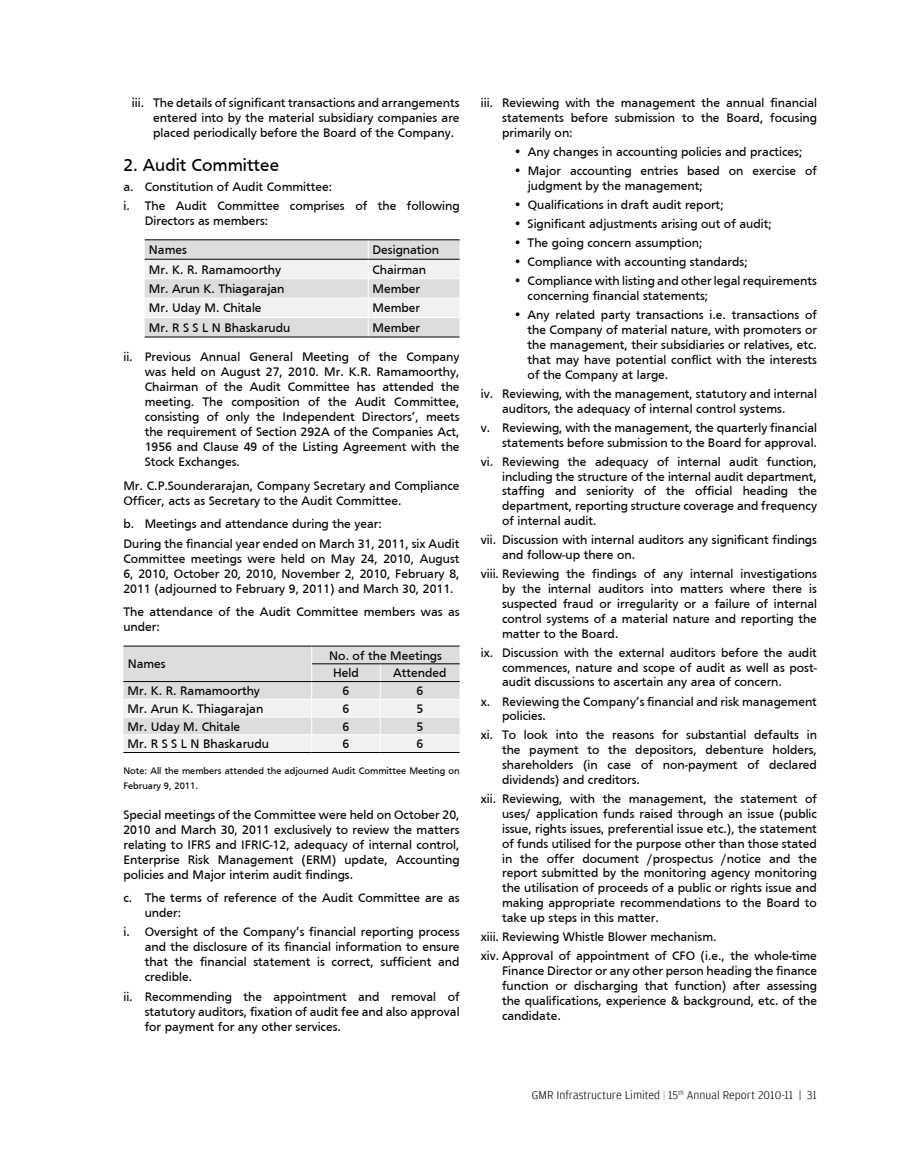
<style>
.page{position:relative;width:915px;height:1161px;background:#fff}
.page>*{position:absolute;margin:0;border:0;box-sizing:border-box;transform-origin:0 0}
.t1{font:18px "Frutiger";color:#000}
.t2{font:12.75px/14.9px "Frutiger";color:#000;text-align:justify}
.t3{font:300 12px "Amplitude";color:#000}
.t4{font:9.75px/15px "Frutiger";color:#000}
.s1{color:#939598}
</style>
<div class="page">
<svg style="left:145px;top:240px;width:314px;height:97px"></svg>
<hr style="left:145px;top:239px;width:223px;height:1px;background:#000">
<hr style="left:368px;top:239px;width:91px;height:1px;background:#000">
<hr style="left:145px;top:259px;width:223px;height:1px;background:#000">
<hr style="left:368px;top:259px;width:91px;height:1px;background:#000">
<hr style="left:145px;top:337px;width:223px;height:1px;background:#000">
<hr style="left:368px;top:337px;width:91px;height:1px;background:#000">
<svg style="left:123px;top:647px;width:336px;height:105px"></svg>
<hr style="left:123px;top:752px;width:188px;height:1px;background:#000">
<hr style="left:311px;top:752px;width:69px;height:1px;background:#000">
<hr style="left:380px;top:752px;width:79px;height:1px;background:#000">
<hr style="left:123px;top:646px;width:188px;height:1px;background:#000">
<hr style="left:123px;top:681px;width:188px;height:1px;background:#000">
<hr style="left:311px;top:646px;width:69px;height:1px;background:#000">
<hr style="left:380px;top:646px;width:79px;height:1px;background:#000">
<hr style="left:312px;top:663px;width:68px;height:1px;background:#000">
<hr style="left:380px;top:663px;width:79px;height:1px;background:#000">
<hr style="left:311px;top:681px;width:69px;height:1px;background:#000">
<hr style="left:380px;top:681px;width:79px;height:1px;background:#000">
<p class="t2" style="left:153px;top:95px;width:308px;text-indent:-21px">iii. The details of significant transactions and arrangements entered into by the material subsidiary companies are placed periodically before the Board of the Company.</p>
<h1 class="t1" style="left:123px;top:155px;width:157px">2. Audit Committee</h1>
<p class="t2" style="left:123px;top:177px;width:337px;line-height:19.2px">a. Constitution of Audit Committee:<br>i. The Audit Committee comprises of the following</p>
<p class="t2" style="left:145px;top:213px;width:125px">Directors as members:</p>
<p class="t2" style="left:149px;top:242px;width:39px">Names</p>
<p class="t2" style="left:372px;top:242px;width:68px">Designation</p>
<p class="t2" style="left:149px;top:262px;width:134px">Mr. K. R. Ramamoorthy</p>
<p class="t2" style="left:372px;top:262px;width:55px">Chairman</p>
<p class="t2" style="left:149px;top:281px;width:137px">Mr. Arun K. Thiagarajan</p>
<p class="t2" style="left:372px;top:281px;width:49px">Member</p>
<p class="t2" style="left:149px;top:301px;width:114px">Mr. Uday M. Chitale</p>
<p class="t2" style="left:372px;top:301px;width:49px">Member</p>
<p class="t2" style="left:149px;top:320px;width:143px">Mr. R S S L N Bhaskarudu</p>
<p class="t2" style="left:372px;top:320px;width:49px">Member</p>
<p class="t2" style="left:145px;top:349px;width:316px;text-indent:-21px">ii. Previous Annual General Meeting of the Company was held on August 27, 2010. Mr. K.R. Ramamoorthy, Chairman of the Audit Committee has attended the meeting. The composition of the Audit Committee, consisting of only the Independent Directors’, meets the requirement of Section 292A of the Companies Act, 1956 and Clause 49 of the Listing Agreement with the Stock Exchanges.</p>
<p class="t2" style="left:123px;top:478px;width:337px">Mr. C.P.Sounderarajan, Company Secretary and Compliance<br>Officer, acts as Secretary to the Audit Committee.</p>
<p class="t2" style="left:123px;top:514px;width:337px;line-height:19.2px">b. Meetings and attendance during the year:<br>During the financial year ended on March 31, 2011, six Audit</p>
<p class="t2" style="left:123px;top:551px;width:337px">Committee meetings were held on May 24, 2010, August 6, 2010, October 20, 2010, November 2, 2010, February 8, 2011 (adjourned to February 9, 2011) and March 30, 2011.</p>
<p class="t2" style="left:123px;top:604px;width:337px">The attendance of the Audit Committee members was as under:</p>
<p class="t2" style="left:128px;top:657px;width:39px">Names</p>
<p class="t2" style="left:329px;top:646px;width:114px;line-height:17.7px">No. of the Meetings<br>Held</p>
<p class="t2" style="left:393px;top:665px;width:55px">Attended</p>
<p class="t2" style="left:128px;top:683px;width:134px">Mr. K. R. Ramamoorthy</p>
<p class="t2" style="left:342px;top:683px;width:8px">6</p>
<p class="t2" style="left:416px;top:683px;width:8px">6</p>
<p class="t2" style="left:128px;top:701px;width:137px">Mr. Arun K. Thiagarajan</p>
<p class="t2" style="left:342px;top:701px;width:8px">6</p>
<p class="t2" style="left:416px;top:701px;width:8px">5</p>
<p class="t2" style="left:128px;top:719px;width:114px">Mr. Uday M. Chitale</p>
<p class="t2" style="left:342px;top:719px;width:8px">6</p>
<p class="t2" style="left:416px;top:719px;width:8px">5</p>
<p class="t2" style="left:128px;top:736px;width:143px">Mr. R S S L N Bhaskarudu</p>
<p class="t2" style="left:342px;top:736px;width:8px">6</p>
<p class="t2" style="left:416px;top:736px;width:8px">6</p>
<p class="t4" style="left:123px;top:763px;width:337px">Note: All the members attended the adjourned Audit Committee Meeting on<br>February 9, 2011.</p>
<p class="t2" style="left:123px;top:807px;width:337px">Special meetings of the Committee were held on October 20, 2010 and March 30, 2011 exclusively to review the matters relating to IFRS and IFRIC-12, adequacy of internal control, Enterprise Risk Management (ERM) update, Accounting policies and Major interim audit findings.</p>
<p class="t2" style="left:145px;top:890px;width:316px;text-indent:-21px">c. The terms of reference of the Audit Committee are as under:</p>
<p class="t2" style="left:145px;top:924px;width:316px;text-indent:-21px">i. Oversight of the Company’s financial reporting process and the disclosure of its financial information to ensure that the financial statement is correct, sufficient and credible.</p>
<p class="t2" style="left:145px;top:989px;width:316px;text-indent:-21px">ii. Recommending the appointment and removal of statutory auditors, fixation of audit fee and also approval for payment for any other services.</p>
<p class="t2" style="left:502px;top:95px;width:316px;text-indent:-21px">iii. Reviewing with the management the annual financial statements before submission to the Board, focusing primarily on:</p>
<p class="t2" style="left:527px;top:142px;width:291px;line-height:19px">Any changes in accounting policies and practices;<br>Major accounting entries based on exercise of</p>
<p class="t2" style="left:527px;top:176px;width:291px;line-height:19px;text-align:left">judgment by the management;<br>Qualifications in draft audit report;<br>Significant adjustments arising out of audit;<br>The going concern assumption;<br>Compliance with accounting standards;<br>Compliance with listing and other legal requirements</p>
<p class="t2" style="left:527px;top:286px;width:291px;line-height:19px">concerning financial statements;<br>Any related party transactions i.e. transactions of</p>
<p class="t2" style="left:527px;top:322px;width:291px">the Company of material nature, with promoters or the management, their subsidiaries or relatives, etc. that may have potential conflict with the interests of the Company at large.</p>
<p class="t2" style="left:502px;top:386px;width:316px;text-indent:-21px">iv. Reviewing, with the management, statutory and internal auditors, the adequacy of internal control systems.</p>
<p class="t2" style="left:480px;top:420px;width:337px;text-align:right">v. Reviewing, with the management, the quarterly financial statements before submission to the Board for approval.</p>
<p class="t2" style="left:502px;top:454px;width:316px;text-indent:-21px">vi. Reviewing the adequacy of internal audit function, including the structure of the internal audit department, staffing and seniority of the official heading the department, reporting structure coverage and frequency of internal audit.</p>
<p class="t2" style="left:502px;top:532px;width:316px;text-indent:-21px">vii. Discussion with internal auditors any significant findings and follow-up there on.</p>
<p class="t2" style="left:502px;top:566px;width:316px;text-indent:-21px">viii. Reviewing the findings of any internal investigations by the internal auditors into matters where there is suspected fraud or irregularity or a failure of internal control systems of a material nature and reporting the matter to the Board.</p>
<p class="t2" style="left:502px;top:645px;width:316px;text-indent:-21px">ix. Discussion with the external auditors before the audit commences, nature and scope of audit as well as post&shy;audit discussions to ascertain any area of concern.</p>
<p class="t2" style="left:502px;top:694px;width:316px;text-indent:-21px">x. Reviewing the Company’s financial and risk management policies.</p>
<p class="t2" style="left:502px;top:728px;width:316px;text-indent:-21px">xi. To look into the reasons for substantial defaults in the payment to the depositors, debenture holders, shareholders (in case of non-payment of declared dividends) and creditors.</p>
<p class="t2" style="left:502px;top:791px;width:316px;text-indent:-21px">xii. Reviewing, with the management, the statement of uses/ application funds raised through an issue (public issue, rights issues, preferential issue etc.), the statement of funds utilised for the purpose other than those stated in the offer document /prospectus /notice and the report submitted by the monitoring agency monitoring the utilisation of proceeds of a public or rights issue and making appropriate recommendations to the Board to take up steps in this matter.</p>
<p class="t2" style="left:480px;top:927px;width:337px;line-height:19px">xiii. Reviewing Whistle Blower mechanism.<br>xiv. Approval of appointment of CFO (i.e., the whole-time</p>
<p class="t2" style="left:502px;top:963px;width:316px">Finance Director or any other person heading the finance function or discharging that function) after assessing the qualifications, experience &amp; background, etc. of the candidate.</p>
<p class="t3" style="left:531px;top:1089px;width:286px">GMR Infrastructure Limited <span class="s1">|</span> 15<sup>th</sup> Annual Report 2010-11 | 31</p>
</div>
